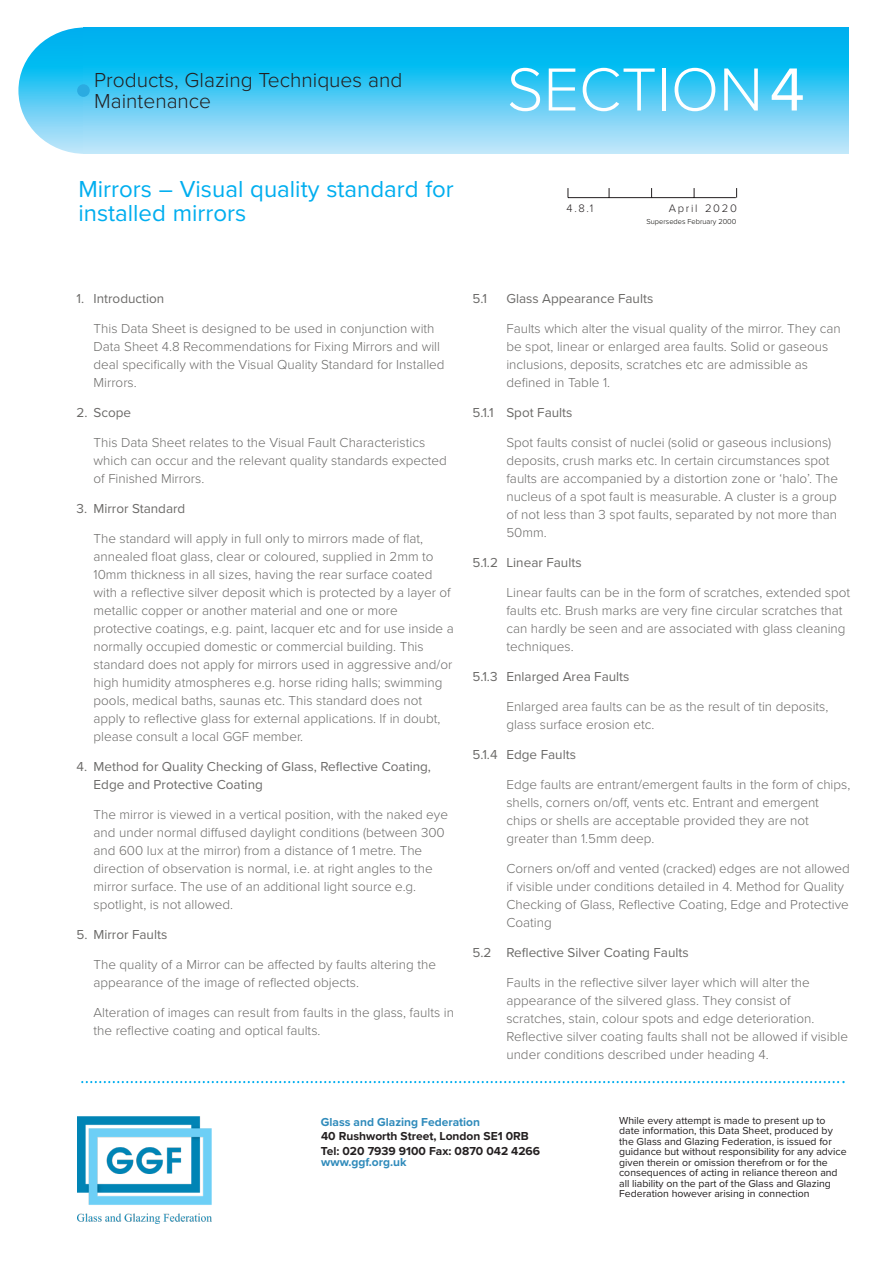
<style>
.page{position:relative;width:893px;height:1263px;background:#fff}
.page>*{position:absolute;margin:0;border:0;box-sizing:border-box;transform-origin:0 0}
.t1{font:300 63px "Proxima Nova";color:#fff}
.t2{font:24px/24px "Proxima Nova";color:#00aeef}
.t3{font:300 21px/21px "Proxima Nova";color:#231f20}
.t4{font:300 13.5px/18px "Proxima Nova";color:rgb(9 7 4/.6)}
.t5{font:13.5px/18px "Proxima Nova";color:rgb(9 7 4/.6)}
.t6{font:700 12px/15px "Proxima Nova";color:#231f20}
.t7{font:700 12px "Proxima Nova";color:#308bbb}
.t8{font:300 11.25px "Proxima Nova";letter-spacing:.15em;color:#231f20}
.t9{font:10.5px/10.5px "Proxima Nova";color:#231f20}
.t10{font:300 7.5px "Proxima Nova";color:#080704}
.s1{font-weight:400}
</style>
<div class="page">
<svg style="left:18px;top:27px;width:133px;height:127px;background:#47c8f4"></svg>
<svg style="left:83px;top:27px;width:765px;height:127px;background:#4ac8f4"></svg>
<div style="left:77px;top:84px;width:13px;height:13px;background:#2babe1;border-radius:50%"></div>
<hr style="left:568px;top:197px;width:168px;height:1px;background:#231f20">
<svg style="left:81px;top:1081px;width:764px;height:2px"></svg>
<img style="left:78px;top:1116px;width:133px;height:107px">
<h3 class="t3" style="left:94px;top:70px;width:310px">Products, Glazing Techniques and<br>Maintenance</h3>
<h1 class="t1" style="left:507px;top:61px;width:299px">SECTION<span class="s1">4</span></h1>
<h2 class="t2" style="left:78px;top:178px;width:377px">Mirrors – Visual quality standard for installed mirrors</h2>
<p class="t8" style="left:567px;top:203px;width:28px">4.8.1</p>
<p class="t8" style="left:669px;top:203px;width:69px">April 2020</p>
<p class="t10" style="left:647px;top:218px;width:91px">Supersedes February 2000</p>
<p class="t5" style="left:77px;top:290px;width:89px">1. Introduction</p>
<p class="t4" style="left:94px;top:320px;width:353px">This Data Sheet is designed to be used in conjunction with Data Sheet 4.8 Recommendations for Fixing Mirrors and will deal specifically with the Visual Quality Standard for Installed Mirrors.</p>
<p class="t5" style="left:77px;top:404px;width:56px">2. Scope</p>
<p class="t4" style="left:94px;top:434px;width:355px">This Data Sheet relates to the Visual Fault Characteristics which can occur and the relevant quality standards expected of Finished Mirrors.</p>
<p class="t5" style="left:77px;top:500px;width:110px">3. Mirror Standard</p>
<p class="t4" style="left:94px;top:530px;width:362px">The standard will apply in full only to mirrors made of flat, annealed float glass, clear or coloured, supplied in 2mm to 10mm thickness in all sizes, having the rear surface coated with a reflective silver deposit which is protected by a layer of metallic copper or another material and one or more protective coatings, e.g. paint, lacquer etc and for use inside a normally occupied domestic or commercial building. This standard does not apply for mirrors used in aggressive and/or high humidity atmospheres e.g. horse riding halls; swimming pools, medical baths, saunas etc. This standard does not apply to reflective glass for external applications. If in doubt, please consult a local GGF member.</p>
<p class="t5" style="left:94px;top:758px;width:339px;text-indent:-17px">4. Method for Quality Checking of Glass, Reflective Coating,<br>Edge and Protective Coating</p>
<p class="t4" style="left:94px;top:806px;width:356px">The mirror is viewed in a vertical position, with the naked eye and under normal diffused daylight conditions (between 300 and 600 lux at the mirror) from a distance of 1 metre. The direction of observation is normal, i.e. at right angles to the mirror surface. The use of an additional light source e.g. spotlight, is not allowed.</p>
<p class="t5" style="left:77px;top:926px;width:92px">5. Mirror Faults</p>
<p class="t4" style="left:94px;top:956px;width:344px">The quality of a Mirror can be affected by faults altering the appearance of the image of reflected objects.</p>
<p class="t4" style="left:94px;top:1004px;width:362px">Alteration of images can result from faults in the glass, faults in the reflective coating and optical faults.</p>
<p class="t5" style="left:472px;top:290px;width:16px">5.1</p>
<p class="t5" style="left:506px;top:290px;width:148px">Glass Appearance Faults</p>
<p class="t4" style="left:506px;top:320px;width:336px">Faults which alter the visual quality of the mirror. They can be spot, linear or enlarged area faults. Solid or gaseous inclusions, deposits, scratches etc are admissible as defined in Table 1.</p>
<p class="t5" style="left:472px;top:404px;width:102px">5.1.1 Spot Faults</p>
<p class="t4" style="left:506px;top:434px;width:333px">Spot faults consist of nuclei (solid or gaseous inclusions) deposits, crush marks etc. In certain circumstances spot faults are accompanied by a distortion zone or ‘halo’. The nucleus of a spot fault is measurable. A cluster is a group of not less than 3 spot faults, separated by not more than 50mm.</p>
<p class="t5" style="left:472px;top:554px;width:111px">5.1.2 Linear Faults</p>
<p class="t4" style="left:506px;top:584px;width:345px">Linear faults can be in the form of scratches, extended spot faults etc. Brush marks are very fine circular scratches that can hardly be seen and are associated with glass cleaning techniques.</p>
<p class="t5" style="left:472px;top:668px;width:159px">5.1.3 Enlarged Area Faults</p>
<p class="t4" style="left:506px;top:698px;width:324px">Enlarged area faults can be as the result of tin deposits, glass surface erosion etc.</p>
<p class="t5" style="left:472px;top:746px;width:105px">5.1.4 Edge Faults</p>
<p class="t4" style="left:506px;top:776px;width:345px">Edge faults are entrant/emergent faults in the form of chips, shells, corners on/off, vents etc. Entrant and emergent chips or shells are acceptable provided they are not greater than 1.5mm deep.</p>
<p class="t4" style="left:506px;top:860px;width:345px">Corners on/off and vented (cracked) edges are not allowed if visible under conditions detailed in 4. Method for Quality Checking of Glass, Reflective Coating, Edge and Protective Coating</p>
<p class="t5" style="left:472px;top:944px;width:218px">5.2 Reflective Silver Coating Faults</p>
<p class="t4" style="left:506px;top:974px;width:343px">Faults in the reflective silver layer which will alter the appearance of the silvered glass. They consist of scratches, stain, colour spots and edge deterioration.<br>Reflective silver coating faults shall not be allowed if visible under conditions described under heading 4.</p>
<p class="t7" style="left:321px;top:1116px;width:161px">Glass and Glazing Federation</p>
<p class="t6" style="left:321px;top:1129px;width:221px">40 Rushworth Street, London SE1 0RB<br>Tel: 020 7939 9100 Fax: 0870 042 4266</p>
<p class="t7" style="left:321px;top:1156px;width:87px">www.ggf.org.uk</p>
<p class="t9" style="left:619px;top:1115px;width:229px">While every attempt is made to present up to date information, this Data Sheet, produced by the Glass and Glazing Federation, is issued for guidance but without responsibility for any advice given therein or omission therefrom or for the consequences of acting in reliance thereon and all liability on the part of the Glass and Glazing Federation however arising in connection</p>
</div>
